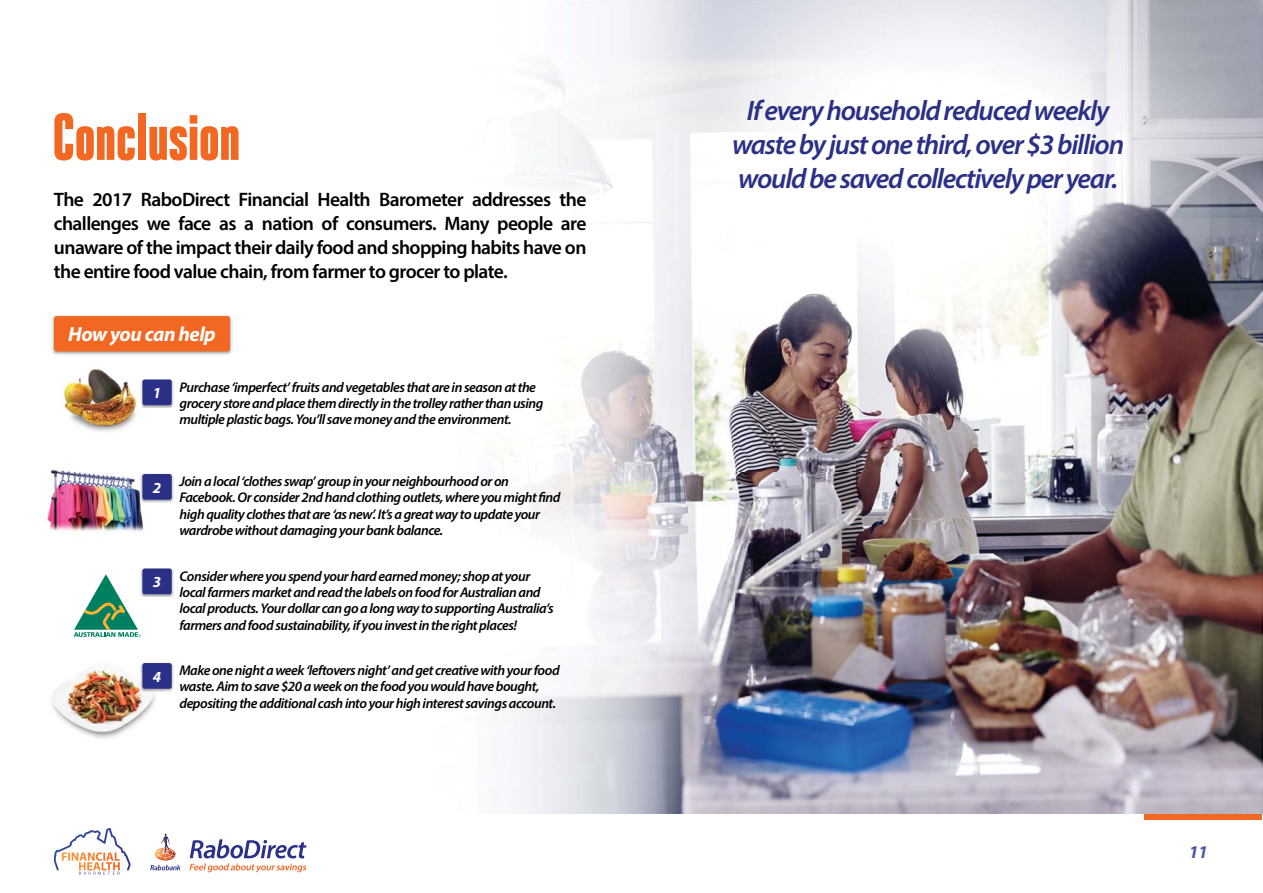
<style>
.page{position:relative;width:1263px;height:893px;background:#fff}
.page>*{position:absolute;margin:0;border:0;box-sizing:border-box;transform-origin:0 0}
.t1{font:900 66px "Heroic Condensed";letter-spacing:-.02em;color:#f26722}
.t2{font:italic 600 28.2px/33.9px "Myriad Pro";letter-spacing:-.045em;color:#2b3087;text-align:center}
.t3{font:italic 700 20.4px "Myriad Pro";letter-spacing:-.02em;color:#fff}
.t4{font:600 19.5px/24px "Myriad Pro";letter-spacing:-.03em;color:#000;text-align:justify}
.t5{font:italic 700 18px "Myriad Pro";color:#5053a3}
.t6{font:italic 700 15.45px "Myriad Pro";color:#fff}
.t7{font:italic 600 14.1px/16.4px "Myriad Pro";letter-spacing:-.035em;color:#000}
</style>
<div class="page">
<img style="left:173px;top:0;width:931px;height:472px">
<img style="left:1104px;top:0;width:158px;height:814px">
<img style="left:150px;top:472px;width:586px;height:211px">
<img style="left:736px;top:472px;width:369px;height:342px">
<img style="left:164px;top:683px;width:572px;height:131px">
<img style="left:51px;top:660px;width:113px;height:79px">
<img style="left:46px;top:462px;width:104px;height:70px">
<div style="left:1144px;top:814px;width:118px;height:6px;background:#f26722"></div>
<svg style="left:54px;top:828px;width:77px;height:47px"></svg>
<svg style="left:150px;top:833px;width:31px;height:37px"></svg>
<svg style="left:190px;top:839px;width:116px;height:33px"></svg>
<img style="left:52px;top:315px;width:180px;height:41px">
<div style="left:54px;top:316px;width:176px;height:35px;background:#f26722;border-radius:3px"></div>
<img style="left:142px;top:379px;width:31px;height:29px">
<div style="left:142px;top:379px;width:30px;height:26px;background:#2b3087;border-radius:2px"></div>
<img style="left:141px;top:474px;width:32px;height:28px">
<div style="left:142px;top:474px;width:30px;height:26px;background:#2b3087;border-radius:2px"></div>
<img style="left:142px;top:568px;width:31px;height:29px">
<div style="left:142px;top:568px;width:30px;height:26px;background:#2b3087;border-radius:2px"></div>
<img style="left:141px;top:663px;width:32px;height:28px">
<div style="left:142px;top:663px;width:30px;height:26px;background:#2b3087;border-radius:2px"></div>
<svg style="left:73px;top:569px;width:74px;height:68px"></svg>
<img style="left:61px;top:368px;width:80px;height:64px">
<svg style="left:141px;top:383px;width:1px;height:21px"></svg>
<svg style="left:539px;top:492px;width:7px;height:10px"></svg>
<h1 class="t1" style="left:52px;top:101px;width:191px">Conclusion</h1>
<p class="t4" style="left:54px;top:187px;width:534px">The 2017 RaboDirect Financial Health Barometer addresses the challenges we face as a nation of consumers. Many people are unaware of the impact their daily food and shopping habits have on the entire food value chain, from farmer to grocer to plate.</p>
<h3 class="t3" style="left:68px;top:321px;width:149px">How you can help</h3>
<p class="t6" style="left:153px;top:383px;width:10px">1</p>
<p class="t7" style="left:179px;top:378px;width:365px">Purchase ‘imperfect’ fruits and vegetables that are in season at the grocery store and place them directly in the trolley rather than using multiple plastic bags. You’ll save money and the environment.</p>
<p class="t6" style="left:153px;top:477px;width:10px">2</p>
<p class="t6" style="left:153px;top:572px;width:10px">3</p>
<p class="t6" style="left:153px;top:666px;width:10px">4</p>
<p class="t7" style="left:179px;top:473px;width:383px">Join a local ‘clothes swap’ group in your neighbourhood or on Facebook. Or consider 2nd hand clothing outlets, where you might nd high quality clothes that are ‘as new’. It’s a great way to update your wardrobe without damaging your bank balance.</p>
<p class="t7" style="left:179px;top:567px;width:376px">Consider where you spend your hard earned money; shop at your local farmers market and read the labels on food for Australian and local products. Your dollar can go a long way to supporting Australia’s farmers and food sustainability, if you invest in the right places!</p>
<p class="t7" style="left:179px;top:662px;width:382px">Make one night a week ‘leftovers night’ and get creative with your food waste. Aim to save $20 a week on the food you would have bought, depositing the additional cash into your high interest savings account.</p>
<h2 class="t2" style="left:732px;top:93px;width:394px">If every household reduced weekly waste by just one third, over $3 billion would be saved collectively per year.</h2>
<p class="t5" style="left:1189px;top:840px;width:21px">11</p>
</div>
